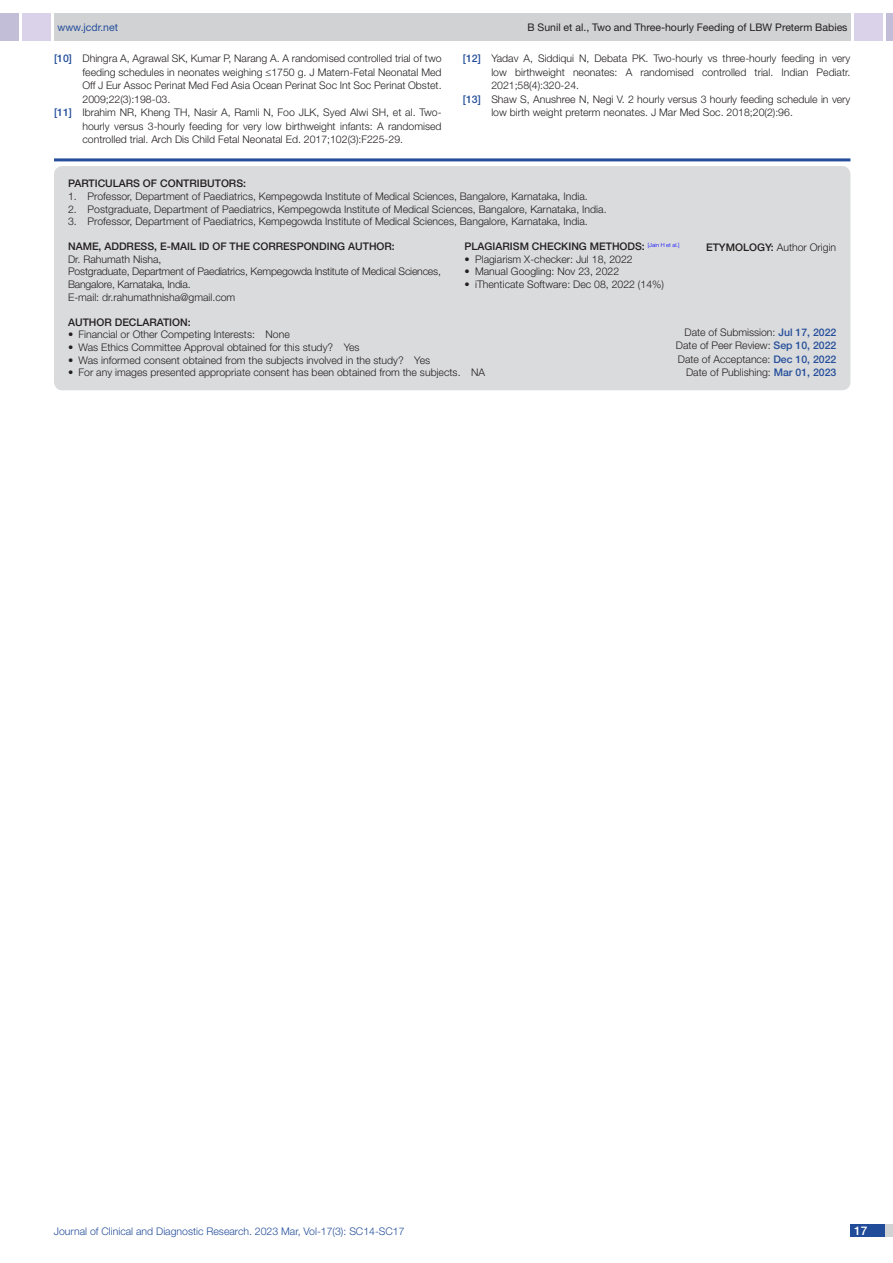
<style>
.page{position:relative;width:893px;height:1263px;background:#fff}
.page>*{position:absolute;margin:0;border:0;box-sizing:border-box;transform-origin:0 0}
.t1{font:500 12px "Helvetica Neue";color:#fff}
.Partic_Contri_Txt{font:300 10.5px "Helvetica Neue";color:#231f20}
.Partic_Contri_Head{font:500 10.5px "Helvetica Neue";color:#231f20}
.Partic_Contri_Txt-2{font:300 10.5px/12.6px "Helvetica Neue";letter-spacing:-.02em;color:#231f20}
.tb_txt{font:300 10.5px "Helvetica Neue";color:#231f20}
.t2{font:300 10.5px "Helvetica Neue";color:#244e9b}
.t3{font:10.5px "Helvetica Neue";color:#231f20}
.Partic_Contri_Head-2{font:300 10.5px "Helvetica Neue";color:#231f20}
.t4{font:10.5px "Helvetica Neue";color:#244e9b}
.s1{font-weight:500;color:#244e9b}
.s2{font-weight:500}
</style>
<div class="page">
<div style="left:54px;top:13px;width:796px;height:28px;background:#d1d2d4"></div>
<div style="left:0;top:13px;width:19px;height:28px;background:#c2bed7"></div>
<div style="left:22px;top:13px;width:29px;height:28px;background:#d9d2e8"></div>
<div style="left:886px;top:13px;width:7px;height:28px;background:#c2bed7"></div>
<div style="left:854px;top:13px;width:29px;height:28px;background:#d9d2e8"></div>
<div style="left:850px;top:1224px;width:43px;height:13px;background:#d1d2d4"></div>
<div style="left:850px;top:1224px;width:35px;height:13px;background:#214c99"></div>
<hr style="left:54px;top:158px;width:796px;height:3px;background:#244e9b">
<div style="left:54px;top:166px;width:796px;height:224px;background:#dadbdc;border-radius:9px"></div>
<p class="t4" style="left:57px;top:21px;width:62px">www.jcdr.net</p>
<p class="t3" style="left:527px;top:21px;width:322px">B Sunil et al., Two and Three-hourly Feeding of LBW Preterm Babies</p>
<p class="Partic_Contri_Txt" style="left:54px;top:52px;width:389px"><span class="s1">[10]</span> Dhingra A, Agrawal SK, Kumar P, Narang A. A randomised controlled trial of two</p>
<p class="Partic_Contri_Txt" style="left:82px;top:66px;width:361px">feeding schedules in neonates weighing ≤1750 g. J Matern-Fetal Neonatal Med</p>
<p class="Partic_Contri_Txt" style="left:82px;top:79px;width:361px">Off J Eur Assoc Perinat Med Fed Asia Ocean Perinat Soc Int Soc Perinat Obstet.</p>
<p class="Partic_Contri_Txt" style="left:82px;top:93px;width:89px">2009;22(3):198-03.</p>
<p class="Partic_Contri_Txt" style="left:54px;top:106px;width:389px"><span class="s1">[11]</span> Ibrahim NR, Kheng TH, Nasir A, Ramli N, Foo JLK, Syed Alwi SH, et al. Two-</p>
<p class="Partic_Contri_Txt" style="left:82px;top:120px;width:361px">hourly versus 3-hourly feeding for very low birthweight infants: A randomised</p>
<p class="Partic_Contri_Txt" style="left:82px;top:133px;width:322px">controlled trial. Arch Dis Child Fetal Neonatal Ed. 2017;102(3):F225-29.</p>
<p class="Partic_Contri_Txt" style="left:463px;top:52px;width:389px"><span class="s1">[12]</span> Yadav A, Siddiqui N, Debata PK. Two-hourly vs three-hourly feeding in very</p>
<p class="Partic_Contri_Txt" style="left:491px;top:66px;width:361px">low birthweight neonates: A randomised controlled trial. Indian Pediatr.</p>
<p class="Partic_Contri_Txt" style="left:491px;top:79px;width:89px">2021;58(4):320-24.</p>
<p class="Partic_Contri_Txt" style="left:463px;top:93px;width:389px"><span class="s1">[13]</span> Shaw S, Anushree N, Negi V. 2 hourly versus 3 hourly feeding schedule in very</p>
<p class="Partic_Contri_Txt" style="left:491px;top:106px;width:303px">low birth weight preterm neonates. J Mar Med Soc. 2018;20(2):96.</p>
<p class="Partic_Contri_Head" style="left:68px;top:177px;width:45px">PARTICULA</p>
<p class="Partic_Contri_Head" style="left:126px;top:177px;width:122px">RS OF CONTRIBUTORS:</p>
<p class="Partic_Contri_Txt" style="left:68px;top:190px;width:521px">1. Professor, Department of Paediatrics, Kempegowda Institute of Medical Sciences, Bangalore, Karnataka, India.</p>
<p class="Partic_Contri_Txt" style="left:68px;top:202px;width:540px">2. Postgraduate, Department of Paediatrics, Kempegowda Institute of Medical Sciences, Bangalore, Karnataka, India.</p>
<p class="Partic_Contri_Txt" style="left:68px;top:215px;width:521px">3. Professor, Department of Paediatrics, Kempegowda Institute of Medical Sciences, Bangalore, Karnataka, India.</p>
<p class="Partic_Contri_Head" style="left:465px;top:240px;width:216px">PLAGIARISM CHECKING METHODS: <sup>[Jain</sup> <sup>H</sup> <sup>et</sup> <sup>al.]</sup></p>
<p class="tb_txt" style="left:465px;top:253px;width:170px">• Plagiarism X-checker: Jul 18, 2022</p>
<p class="tb_txt" style="left:465px;top:265px;width:156px">• Manual Googling: Nov 23, 2022</p>
<p class="tb_txt" style="left:465px;top:278px;width:201px">• iThenticate Software: Dec 08, 2022 (14%)</p>
<p class="Partic_Contri_Head" style="left:68px;top:240px;width:9px">NAM</p>
<p class="Partic_Contri_Head" style="left:92px;top:240px;width:265px">E, ADDRESS, E-MAIL ID OF TH E CORRESPONDING AUTH</p>
<p class="Partic_Contri_Head" style="left:377px;top:240px;width:20px">OR:</p>
<p class="Partic_Contri_Head-2" style="left:706px;top:241px;width:132px"><span class="s2">ETYMOLOGY:</span> Author Origin</p>
<p class="Partic_Contri_Txt" style="left:68px;top:253px;width:95px">Dr. Rahumath Nisha,</p>
<p class="Partic_Contri_Txt-2" style="left:68px;top:265px;width:374px">Postgraduate, Department of Paediatrics, Kempegowda Institute of Medical Sciences,<br>Bangalore, Karnataka, India.</p>
<p class="Partic_Contri_Txt" style="left:68px;top:290px;width:169px">E-mail: dr.rahumathnisha@gmail.com</p>
<p class="Partic_Contri_Txt" style="left:684px;top:325px;width:153px">Date of Submission: <span class="s1">JUL 17, 2022</span></p>
<p class="Partic_Contri_Txt" style="left:676px;top:339px;width:162px">Date of Peer Review: <span class="s1">SEP 10, 2022</span></p>
<p class="Partic_Contri_Txt" style="left:678px;top:352px;width:160px">Date of Acceptance: <span class="s1">DEC 10, 2022</span></p>
<p class="Partic_Contri_Txt" style="left:686px;top:366px;width:152px">Date of Publishing: <span class="s1">MAR 01, 2023</span></p>
<p class="Partic_Contri_Head" style="left:68px;top:316px;width:55px">AUTHOR DEC</p>
<p class="Partic_Contri_Head" style="left:137px;top:316px;width:56px">LARATIO N:</p>
<p class="Partic_Contri_Txt" style="left:68px;top:328px;width:223px">• Financial or Other Competing Interests: None</p>
<p class="Partic_Contri_Txt" style="left:68px;top:341px;width:293px">• Was Ethics Committee Approval obtained for this study? Yes</p>
<p class="Partic_Contri_Txt" style="left:68px;top:353px;width:364px">• Was informed consent obtained from the subjects involved in the study? Yes</p>
<p class="Partic_Contri_Txt" style="left:68px;top:366px;width:418px">• For any images presented appropriate consent has been obtained from the subjects. NA</p>
<p class="t2" style="left:54px;top:1225px;width:352px">Journal of Clinical and Diagnostic Research. 2023 Mar, Vol-17(3): SC14-SC17</p>
<p class="t1" style="left:854px;top:1223px;width:15px">17</p>
</div>
